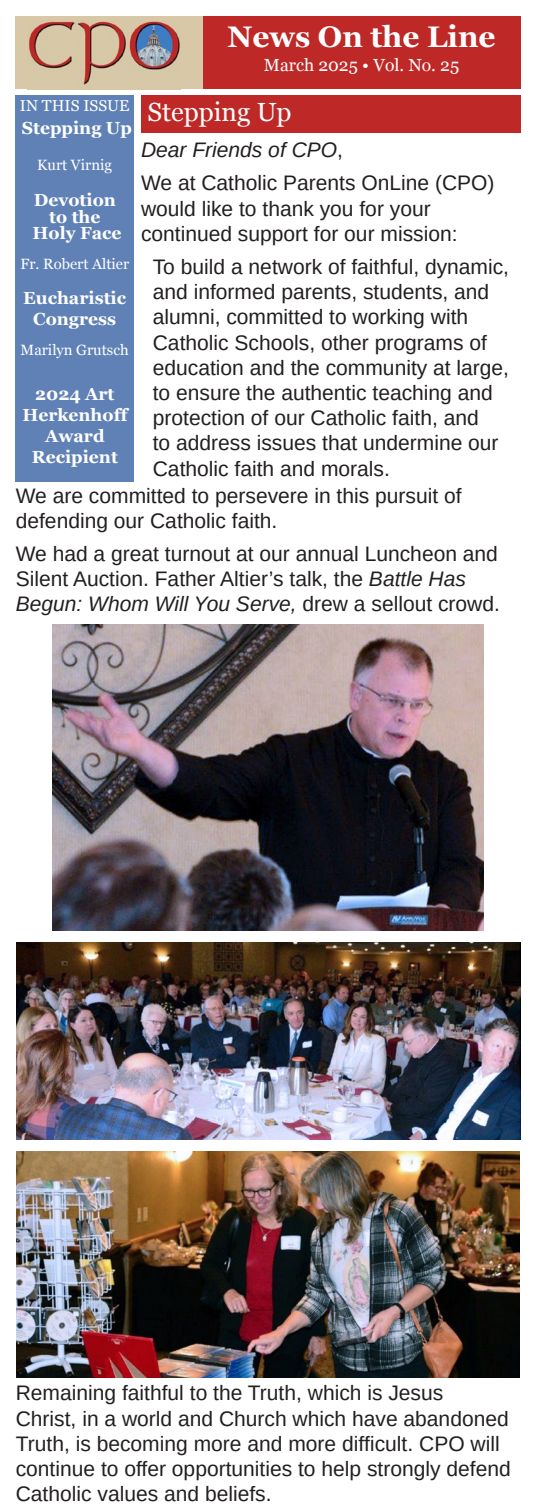
<style>
.page{position:relative;width:536px;height:1512px;background:#fff}
.page>*{position:absolute;margin:0;border:0;box-sizing:border-box;transform-origin:0 0}
.t1{font:700 29.75px "Georgia";color:#fff}
.t2{font:26.25px "Georgia";color:#fff}
.t3{font:21px/25.2px "Arimo";color:#231f20}
.t4{font:700 17.5px/21px "Georgia";color:#fff;text-align:center}
.t5{font:17.5px "Georgia";color:#fff}
.t6{font:15.75px "Georgia";color:#fff}
.t7{font:14.88px "Georgia";color:#fff}
.s1{font-style:italic}
</style>
<div class="page">
<div style="left:16px;top:17px;width:187px;height:72px;background:#d8c8a8"></div>
<div style="left:203px;top:17px;width:317px;height:72px;background:#be2826"></div>
<div style="left:16px;top:96px;width:118px;height:386px;background:#6081b6"></div>
<img style="left:28px;top:21px;width:152px;height:64px">
<img style="left:52px;top:625px;width:431px;height:306px">
<img style="left:16px;top:942px;width:504px;height:198px">
<div style="left:141px;top:96px;width:379px;height:37px;background:#be2826"></div>
<img style="left:16px;top:1152px;width:503px;height:225px">
<h1 class="t1" style="left:227px;top:14px;width:270px">News On the Line</h1>
<p class="t5" style="left:264px;top:52px;width:197px">March 2025 • Vol. No. 25</p>
<p class="t6" style="left:20px;top:94px;width:111px">IN THIS ISSUE</p>
<p class="t4" style="left:22px;top:116px;width:112px">Stepping Up</p>
<p class="t7" style="left:37px;top:154px;width:76px">Kurt Virnig</p>
<p class="t4" style="left:33px;top:191px;width:90px;line-height:16.6px">Devotion to the<br>Holy Face</p>
<p class="t7" style="left:21px;top:253px;width:110px">Fr. Robert Altier</p>
<p class="t4" style="left:23px;top:286px;width:104px">Eucharistic<br>Congress</p>
<p class="t7" style="left:21px;top:339px;width:110px">Marilyn Grutsch</p>
<p class="t4" style="left:22px;top:382px;width:108px">2024 Art<br>Herkenhoff<br>Award<br>Recipient</p>
<p class="t2" style="left:147px;top:93px;width:146px">Stepping Up</p>
<p class="t3" style="left:141px;top:134px;width:355px;line-height:33.1px"><span class="s1">Dear Friends of CPO</span>,<br>We at Catholic Parents OnLine (CPO)</p>
<p class="t3" style="left:141px;top:196px;width:318px">would like to thank you for your continued support for our mission:</p>
<p class="t3" style="left:153px;top:254px;width:358px">To build a network of faithful, dynamic, and informed parents, students, and alumni, committed to working with Catholic Schools, other programs of education and the community at large, to ensure the authentic teaching and protection of our Catholic faith, and<br>to address issues that undermine our Catholic faith and morals.</p>
<p class="t3" style="left:16px;top:483px;width:447px">We are committed to persevere in this pursuit of defending our Catholic faith.</p>
<p class="t3" style="left:16px;top:541px;width:485px">We had a great turnout at our annual Luncheon and<br>Silent Auction. Father Altier’s talk, the <span class="s1">Battle Has<br>Begun: Whom Will You Serve,</span> drew a sellout crowd.</p>
<p class="t3" style="left:16px;top:1381px;width:496px">Remaining faithful to the Truth, which is Jesus<br>Christ, in a world and Church which have abandoned Truth, is becoming more and more difficult. CPO will continue to offer opportunities to help strongly defend Catholic values and beliefs.</p>
</div>
